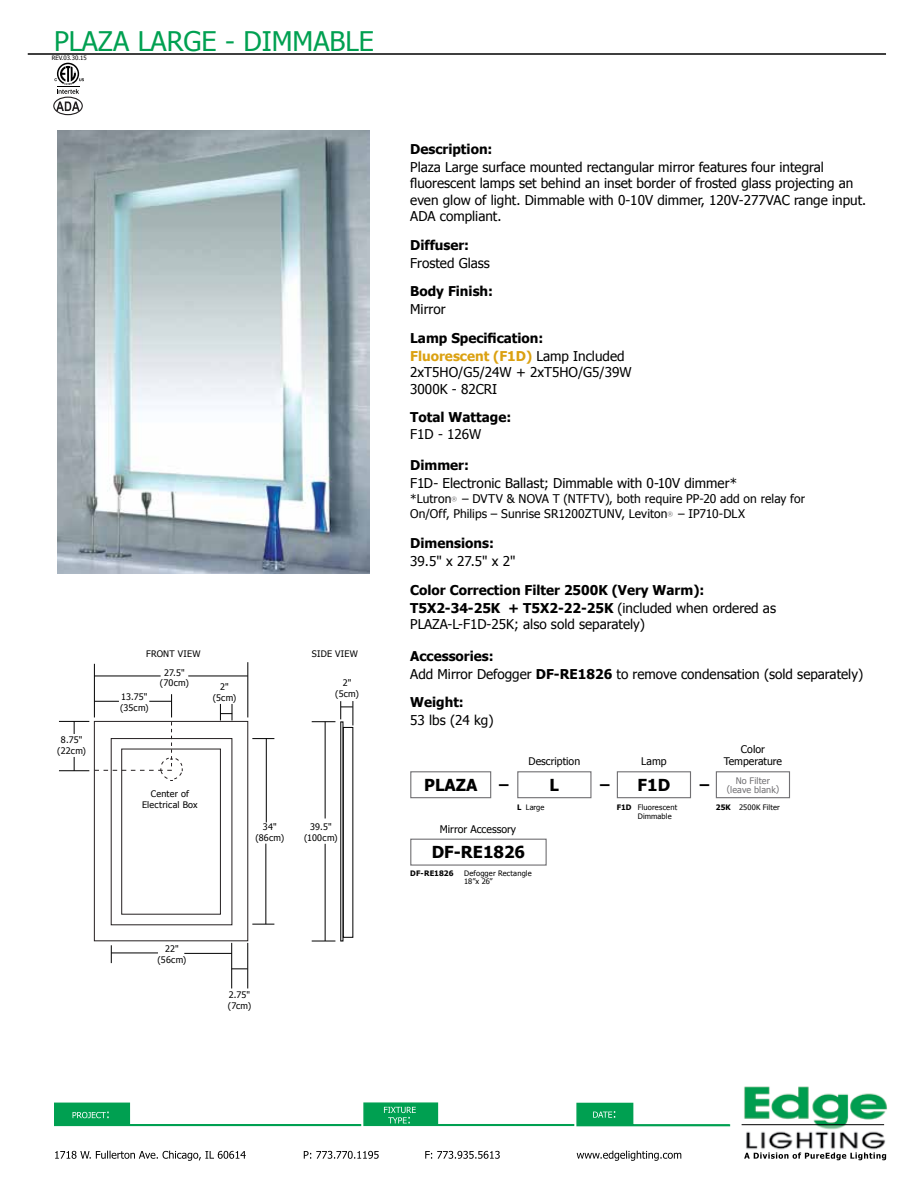
<style>
.page{position:relative;width:918px;height:1188px;background:#fff}
.page>*{position:absolute;margin:0;border:0;box-sizing:border-box;transform-origin:0 0}
.t1{font:27px "Tahoma";color:#00a051}
.t2{font:700 16.5px "Tahoma";color:#000}
.t3{font:700 14.85px "Tahoma";color:#000}
.t4{font:13.5px/16.5px "Tahoma";color:#000}
.t5{font:700 13.5px/18px "Tahoma";color:#000}
.t6{font:12px/15px "Tahoma";letter-spacing:.01em;color:#000}
.t7{font:10.5px/12px "Tahoma";color:#000;text-align:center}
.t8{font:9px/10.8px "Tahoma";letter-spacing:.025em;color:#000;text-align:center}
.t9{font:9px/9px "Tahoma";letter-spacing:.015em;color:#717073;text-align:center}
.t10{font:7.5px/9px "Tahoma";letter-spacing:.015em;color:#000}
.t11{font:700 7.5px "Tahoma";letter-spacing:.01em;color:#000}
.t12{font:6px "Tahoma";color:#000}
.s1{color:#dba111}
.s2{font-weight:400}
.s3{font-weight:700}
</style>
<div class="page">
<hr style="left:28px;top:53px;width:858px;height:2px;background:#000">
<img style="left:741px;top:1086px;width:146px;height:73px">
<hr style="left:742px;top:1124px;width:142px;height:1px;background:#000">
<svg style="left:55px;top:1151px;width:626px;height:10px"></svg>
<svg style="left:744px;top:1152px;width:142px;height:8px"></svg>
<svg style="left:54px;top:1102px;width:677px;height:25px"></svg>
<svg style="left:56px;top:102px;width:24px;height:9px"></svg>
<div style="left:53px;top:97px;width:30px;height:18px;border:1px solid #221f20;border-radius:50%"></div>
<img style="left:57px;top:130px;width:312px;height:444px">
<div style="left:94px;top:721px;width:154px;height:220px;border:1px solid #252021"></div>
<div style="left:121px;top:749px;width:100px;height:165px;border:1px solid #252021"></div>
<hr style="left:94px;top:664px;width:1px;height:53px;background:#000">
<svg style="left:94px;top:694px;width:89px;height:87px"></svg>
<hr style="left:94px;top:676px;width:67px;height:1px;background:#000">
<hr style="left:188px;top:676px;width:60px;height:1px;background:#000">
<hr style="left:248px;top:662px;width:1px;height:55px;background:#000">
<hr style="left:59px;top:721px;width:30px;height:1px;background:#000">
<svg style="left:74px;top:721px;width:1px;height:13px"></svg>
<svg style="left:74px;top:757px;width:1px;height:13px"></svg>
<hr style="left:59px;top:770px;width:30px;height:1px;background:#000">
<svg style="left:252px;top:738px;width:22px;height:1px"></svg>
<hr style="left:266px;top:738px;width:1px;height:84px;background:#000">
<hr style="left:266px;top:844px;width:1px;height:80px;background:#000">
<svg style="left:252px;top:924px;width:22px;height:1px"></svg>
<hr style="left:231px;top:943px;width:1px;height:45px;background:#000">
<hr style="left:184px;top:953px;width:48px;height:1px;background:#000">
<hr style="left:111px;top:953px;width:47px;height:1px;background:#000">
<svg style="left:111px;top:945px;width:1px;height:18px"></svg>
<hr style="left:247px;top:943px;width:1px;height:45px;background:#000">
<svg style="left:232px;top:969px;width:16px;height:1px"></svg>
<svg style="left:220px;top:704px;width:13px;height:17px"></svg>
<hr style="left:325px;top:722px;width:1px;height:97px;background:#000">
<hr style="left:325px;top:844px;width:1px;height:97px;background:#000">
<svg style="left:312px;top:941px;width:23px;height:1px"></svg>
<svg style="left:312px;top:701px;width:42px;height:24px"></svg>
<div style="left:343px;top:727px;width:10px;height:211px;border:1px solid #000"></div>
<div style="left:410px;top:771px;width:81px;height:27px;border:1px solid #717073"></div>
<div style="left:517px;top:771px;width:75px;height:27px;border:1px solid #717073"></div>
<div style="left:617px;top:771px;width:74px;height:27px;border:1px solid #717073"></div>
<div style="left:716px;top:771px;width:74px;height:27px;border:1px solid #717073"></div>
<div style="left:410px;top:839px;width:137px;height:27px;border:1px solid #717073"></div>
<svg style="left:54px;top:63px;width:30px;height:31px"></svg>
<h1 class="t1" style="left:54px;top:24px;width:322px">PLAZA LARGE - DIMMABLE</h1>
<p class="t12" style="left:52px;top:54px;width:36px">REV.03.30.15</p>
<p class="t8" style="left:57px;top:734px;width:30px">8.75" (22cm)</p>
<p class="t8" style="left:146px;top:645px;width:56px;line-height:18px">FRONT VIEW<br>27.5"</p>
<p class="t8" style="left:160px;top:677px;width:30px">(70cm)</p>
<p class="t8" style="left:120px;top:691px;width:30px;text-align:left">13.75" (35cm)</p>
<p class="t8" style="left:213px;top:681px;width:25px">2" (5cm)</p>
<p class="t8" style="left:312px;top:648px;width:47px">SIDE VIEW</p>
<p class="t8" style="left:335px;top:677px;width:25px">2" (5cm)</p>
<p class="t8" style="left:142px;top:788px;width:57px">Center of<br>Electrical Box</p>
<p class="t8" style="left:255px;top:821px;width:30px">34" (86cm)</p>
<p class="t8" style="left:304px;top:821px;width:35px">39.5" (100cm)</p>
<p class="t8" style="left:158px;top:943px;width:30px">22" (56cm)</p>
<p class="t8" style="left:228px;top:989px;width:25px;text-align:left">2.75" (7cm)</p>
<p class="t5" style="left:410px;top:139px;width:84px">Description:</p>
<p class="t4" style="left:410px;top:158px;width:458px">Plaza Large surface mounted rectangular mirror features four integral fluorescent lamps set behind an inset border of frosted glass projecting an even glow of light. Dimmable with 0-10V dimmer, 120V-277VAC range input.<br>ADA compliant.</p>
<p class="t5" style="left:410px;top:235px;width:60px">Diffuser:</p>
<p class="t4" style="left:410px;top:254px;width:81px">Frosted Glass</p>
<p class="t5" style="left:410px;top:281px;width:84px">Body Finish:</p>
<p class="t4" style="left:410px;top:300px;width:37px">Mirror</p>
<p class="t5" style="left:410px;top:328px;width:216px">Lamp Specification:<br><span class="s1">Fluorescent (F1D)</span> <span class="s2">Lamp Included</span></p>
<p class="t4" style="left:410px;top:363px;width:223px">2xT5HO/G5/24W + 2xT5HO/G5/39W<br>3000K - 82CRI</p>
<p class="t5" style="left:410px;top:407px;width:103px">Total Wattage:</p>
<p class="t4" style="left:410px;top:425px;width:73px">F1D - 126W</p>
<p class="t5" style="left:410px;top:455px;width:60px">Dimmer:</p>
<p class="t4" style="left:410px;top:474px;width:328px">F1D- Electronic Ballast; Dimmable with 0-10V dimmer*</p>
<p class="t6" style="left:410px;top:491px;width:396px">*Lutron<sup>®</sup> – DVTV &amp; NOVA T (NTFTV), both require PP-20 add on relay for<br>On/Off, Philips – Sunrise SR1200ZTUNV, Leviton<sup>®</sup> – IP710-DLX</p>
<p class="t5" style="left:410px;top:533px;width:85px">Dimensions:</p>
<p class="t4" style="left:410px;top:552px;width:107px">39.5" x 27.5" x 2"</p>
<p class="t5" style="left:410px;top:580px;width:367px">Color Correction Filter 2500K (Very Warm):<br>T5X2-34-25K + T5X2-22-25K <span class="s2">(included when ordered as</span></p>
<p class="t4" style="left:410px;top:615px;width:236px">PLAZA-L-F1D-25K; also sold separately)</p>
<p class="t4" style="left:410px;top:646px;width:455px;line-height:18px"><span class="s3">Accessories:<br></span>Add Mirror Defogger <span class="s3">DF-RE1826</span> to remove condensation (sold separately)</p>
<p class="t5" style="left:410px;top:692px;width:55px">Weight:</p>
<p class="t4" style="left:410px;top:711px;width:85px">53 lbs (24 kg)</p>
<p class="t7" style="left:724px;top:742px;width:60px">Color<br>Temperature</p>
<p class="t9" style="left:727px;top:776px;width:54px">No Filter (leave blank)</p>
<p class="t10" style="left:716px;top:802px;width:66px"><span class="s3">25K</span> 2500K Filter</p>
<p class="t7" style="left:529px;top:754px;width:53px">Description</p>
<p class="t7" style="left:641px;top:754px;width:27px">Lamp</p>
<p class="t2" style="left:638px;top:773px;width:34px">F1D</p>
<p class="t10" style="left:638px;top:802px;width:41px;text-indent:-21px"><span class="s3">F1D</span> Fluorescent<br>Dimmable</p>
<p class="t2" style="left:424px;top:773px;width:53px">plaza</p>
<p class="t3" style="left:499px;top:774px;width:11px">–</p>
<p class="t2" style="left:550px;top:773px;width:10px">L</p>
<p class="t3" style="left:600px;top:774px;width:11px">–</p>
<p class="t3" style="left:700px;top:774px;width:11px">–</p>
<p class="t10" style="left:517px;top:803px;width:29px"><span class="s3">L</span> Large</p>
<p class="t7" style="left:440px;top:823px;width:78px">Mirror Accessory</p>
<p class="t11" style="left:410px;top:868px;width:45px">Df-Re1826</p>
<p class="t10" style="left:464px;top:869px;width:69px;line-height:7.5px">Defogger Rectangle<br>18”x 26”</p>
<p class="t2" style="left:432px;top:841px;width:95px">df-Re1826</p>
</div>
